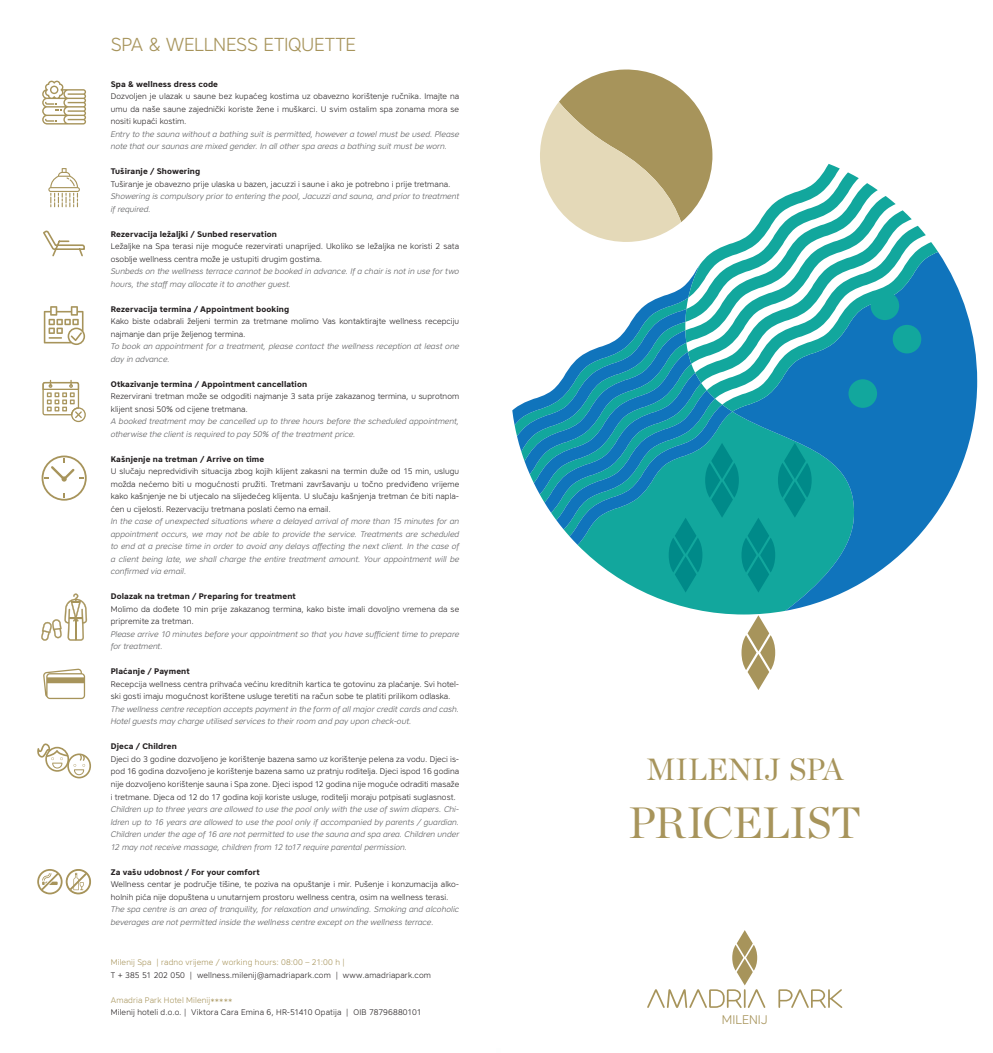
<style>
.page{position:relative;width:993px;height:1053px;background:#fff}
.page>*{position:absolute;margin:0;border:0;box-sizing:border-box;transform-origin:0 0}
.body{font:43.75px "Chronicle Display";letter-spacing:-.015em;color:#a7945b}
.body-2{font:30.62px "Chronicle Display";letter-spacing:-.005em;color:#a7945b}
.body-3{font:300 18.75px "Core Sans A35";letter-spacing:-.015em;color:#a7945b}
.body-4{font:300 12.5px "Core Sans A35";letter-spacing:.005em;color:#a7945b}
.body-5{font:300 8.12px/12.5px "Core Sans A35";letter-spacing:.01em;color:#231f20}
.body-6{font:italic 300 8.12px/12.5px "Core Sans A35";letter-spacing:.01em;color:#57585a}
.body-7{font:700 8.12px "Core Sans A65";letter-spacing:.01em;color:#231f20}
.body-8{font:300 8.12px "Core Sans A35";letter-spacing:.02em;color:#a7945b}
</style>
<div class="page">
<svg style="left:644px;top:592px;width:146px;height:22px;fill:#12a79d"></svg>
<svg style="left:732px;top:252px;width:244px;height:358px"></svg>
<svg style="left:741px;top:615px;width:34px;height:75px"></svg>
<svg style="left:512px;top:69px;width:425px;height:523px"></svg>
<svg style="left:647px;top:930px;width:118px;height:77px"></svg>
<svg style="left:778px;top:989px;width:64px;height:18px"></svg>
<svg style="left:42px;top:81px;width:44px;height:43px"></svg>
<svg style="left:43px;top:231px;width:42px;height:25px"></svg>
<svg style="left:44px;top:306px;width:41px;height:39px"></svg>
<svg style="left:48px;top:168px;width:32px;height:39px"></svg>
<svg style="left:42px;top:380px;width:44px;height:42px"></svg>
<svg style="left:41px;top:593px;width:46px;height:47px"></svg>
<svg style="left:43px;top:668px;width:42px;height:31px"></svg>
<svg style="left:37px;top:869px;width:54px;height:25px"></svg>
<svg style="left:42px;top:455px;width:45px;height:45px"></svg>
<svg style="left:37px;top:743px;width:54px;height:35px"></svg>
<p class="body-3" style="left:111px;top:32px;width:247px">SPA &amp; WELLNESS ETIQUETTE</p>
<p class="body-7" style="left:111px;top:78px;width:109px">Spa &amp; wellness dress code</p>
<p class="body-5" style="left:111px;top:90px;width:350px;text-align:justify">Dozvoljen je ulazak u saune bez kupaćeg kostima uz obavezno korištenje ručnika. Imajte na umu da naše saune zajednički koriste žene i muškarci. U svim ostalim spa zonama mora se nositi kupaći kostim.</p>
<p class="body-6" style="left:111px;top:127px;width:350px">Entry to the sauna without a bathing suit is permitted, however a towel must be used. Please note that our saunas are mixed gender. In all other spa areas a bathing suit must be worn.</p>
<p class="body-7" style="left:111px;top:166px;width:91px">Tuširanje / Showering</p>
<p class="body-5" style="left:111px;top:177px;width:341px">Tuširanje je obavezno prije ulaska u bazen, jacuzzi i saune i ako je potrebno i prije tretmana.</p>
<p class="body-6" style="left:111px;top:190px;width:350px">Showering is compulsory prior to entering the pool, Jacuzzi and sauna, and prior to treatment if required.</p>
<p class="body-7" style="left:111px;top:228px;width:167px">Rezervacija ležaljki / Sunbed reservation</p>
<p class="body-5" style="left:111px;top:240px;width:350px">Ležaljke na Spa terasi nije moguće rezervirati unaprijed. Ukoliko se ležaljka ne koristi 2 sata osoblje wellness centra može je ustupiti drugim gostima.</p>
<p class="body-6" style="left:111px;top:265px;width:350px">Sunbeds on the wellness terrace cannot be booked in advance. If a chair is not in use for two hours, the staff may allocate it to another guest.</p>
<p class="body-7" style="left:111px;top:303px;width:180px">Rezervacija termina / Appointment booking</p>
<p class="body-5" style="left:111px;top:315px;width:350px">Kako biste odabrali željeni termin za tretmane molimo Vas kontaktirajte wellness recepciju najmanje dan prije željenog termina.</p>
<p class="body-6" style="left:111px;top:340px;width:350px">To book an appointment for a treatment, please contact the wellness reception at least one day in advance.</p>
<p class="body-7" style="left:111px;top:378px;width:198px">Otkazivanje termina / Appointment cancellation</p>
<p class="body-5" style="left:111px;top:390px;width:350px">Rezervirani tretman može se odgoditi najmanje 3 sata prije zakazanog termina, u suprotnom klijent snosi 50% od cijene tretmana.</p>
<p class="body-6" style="left:111px;top:415px;width:350px">A booked treatment may be cancelled up to three hours before the scheduled appointment, otherwise the client is required to pay 50% of the treatment price.</p>
<p class="body-7" style="left:111px;top:453px;width:155px">Kašnjenje na tretman / Arrive on time</p>
<p class="body-5" style="left:111px;top:465px;width:350px;text-align:justify">U slučaju nepredvidivih situacija zbog kojih klijent zakasni na termin duže od 15 min, uslugu možda nećemo biti u mogućnosti pružiti. Tretmani završavanju u točno predviđeno vrijeme kako kašnjenje ne bi utjecalo na slijedećeg klijenta. U slučaju kašnjenja tretman će biti napla&shy;ćen u cijelosti. Rezervaciju tretmana poslati ćemo na email.</p>
<p class="body-6" style="left:111px;top:515px;width:350px;text-align:justify">In the case of unexpected situations where a delayed arrival of more than 15 minutes for an appointment occurs, we may not be able to provide the service. Treatments are scheduled to end at a precise time in order to avoid any delays affecting the next client. In the case of a client being late, we shall charge the entire treatment amount. Your appointment will be confirmed via email.</p>
<p class="body-7" style="left:111px;top:591px;width:186px">Dolazak na tretman / Preparing for treatment</p>
<p class="body-5" style="left:111px;top:602px;width:350px">Molimo da dođete 10 min prije zakazanog termina, kako biste imali dovoljno vremena da se pripremite za tretman.</p>
<p class="body-6" style="left:111px;top:627px;width:350px">Please arrive 10 minutes before your appointment so that you have sufficient time to prepare for treatment.</p>
<p class="body-7" style="left:111px;top:666px;width:80px">Plaćanje / Payment</p>
<p class="body-5" style="left:111px;top:677px;width:350px">Recepcija wellness centra prihvaća većinu kreditnih kartica te gotovinu za plaćanje. Svi hotel&shy;ski gosti imaju mogućnost korištene usluge teretiti na račun sobe te platiti prilikom odlaska.</p>
<p class="body-6" style="left:111px;top:702px;width:350px">The wellness centre reception accepts payment in the form of all major credit cards and cash.<br>Hotel guests may charge utilised services to their room and pay upon check-out.</p>
<p class="body-7" style="left:111px;top:741px;width:68px">Djeca / Children</p>
<p class="body-5" style="left:111px;top:752px;width:350px;text-align:justify">Djeci do 3 godine dozvoljeno je korištenje bazena samo uz korištenje pelena za vodu. Djeci is&shy;pod 16 godina dozvoljeno je korištenje bazena samo uz pratnju roditelja. Djeci ispod 16 godina nije dozvoljeno korištenje sauna i Spa zone. Djeci ispod 12 godina nije moguće odraditi masaže i tretmane. Djeca od 12 do 17 godina koji koriste usluge, roditelji moraju potpisati suglasnost.</p>
<p class="body-6" style="left:111px;top:802px;width:350px;text-align:justify">Children up to three years are allowed to use the pool only with the use of swim diapers. Chi&shy;ldren up to 16 years are allowed to use the pool only if accompanied by parents / guardian.<br>Children under the age of 16 are not permitted to use the sauna and spa area. Children under 12 may not receive massage, children from 12 to17 require parental permission.</p>
<p class="body-7" style="left:111px;top:866px;width:150px">Za vašu udobnost / For your comfort</p>
<p class="body-5" style="left:111px;top:877px;width:350px">Wellness centar je područje tišine, te poziva na opuštanje i mir. Pušenje i konzumacija alko&shy;holnih pića nije dopuštena u unutarnjem prostoru wellness centra, osim na wellness terasi.</p>
<p class="body-6" style="left:111px;top:902px;width:350px">The spa centre is an area of tranquility, for relaxation and unwinding. Smoking and alcoholic beverages are not permitted inside the wellness centre except on the wellness terrace.</p>
<p class="body-8" style="left:111px;top:957px;width:235px">Milenij Spa | radno vrijeme / working hours: 08:00 – 21:00 h |</p>
<p class="body-5" style="left:111px;top:968px;width:321px">T + 385 51 202 050 | wellness.milenij@amadriapark.com | www.amadriapark.com</p>
<p class="body-8" style="left:111px;top:994px;width:123px">Amadria Park Hotel Milenij*****</p>
<p class="body-5" style="left:111px;top:1005px;width:312px">Milenij hoteli d.o.o. | Viktora Cara Emina 6, HR-51410 Opatija | OIB 78796880101</p>
<p class="body-2" style="left:646px;top:746px;width:198px">MILENIJ SPA</p>
<p class="body" style="left:628px;top:789px;width:234px">PRICELIST</p>
<p class="body-4" style="left:721px;top:1011px;width:47px">MILENIJ</p>
</div>
